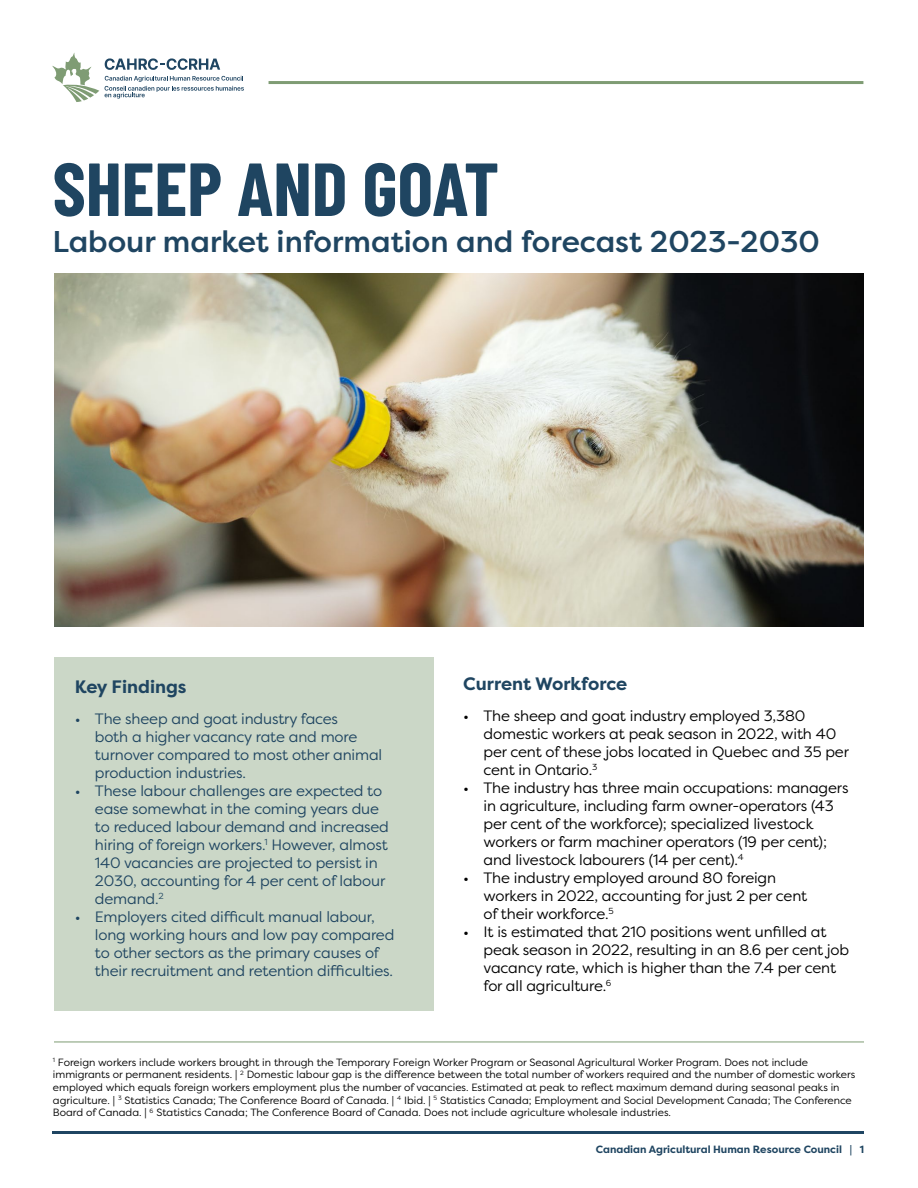
<style>
.page{position:relative;width:918px;height:1188px;background:#fff}
.page>*{position:absolute;margin:0;border:0;box-sizing:border-box;transform-origin:0 0}
.t1{font:700 75px "Barlow Condensed";color:#1f4561}
.t2{font:500 30px "Filson Pro";color:#1f4561}
.t3{font:700 18px "Filson Pro";color:#1f4561}
.t4{font:15px/18px "Filson Pro";letter-spacing:-.01em;color:#000}
.t5{font:15px/18px "Filson Pro";letter-spacing:-.01em;color:#1f4561}
.t6{font:10.5px/12.6px "Filson Pro";color:#000}
.t7{font:700 10.5px "Filson Pro";color:#1f4561}
</style>
<div class="page">
<svg style="left:105px;top:76px;width:139px;height:23px"></svg>
<svg style="left:105px;top:58px;width:115px;height:12px"></svg>
<svg style="left:52px;top:53px;width:47px;height:49px"></svg>
<hr style="left:269px;top:81px;width:594px;height:3px;background:#7f9c74">
<hr style="left:52px;top:1131px;width:811px;height:3px;background:#1f4562">
<div style="left:54px;top:657px;width:379px;height:354px;background:#cbd7c7"></div>
<img style="left:54px;top:273px;width:810px;height:354px">
<hr style="left:54px;top:1042px;width:810px;height:1px;background:#7d9b73">
<h1 class="t1" style="left:52px;top:136px;width:448px">SHEEP AND GOAT</h1>
<h2 class="t2" style="left:52px;top:221px;width:769px">Labour market information and forecast 2023-2030</h2>
<h3 class="t3" style="left:75px;top:675px;width:113px">Key Findings</h3>
<h3 class="t5" style="left:95px;top:710px;width:289px;text-indent:-20px">• The sheep and goat industry faces<br>both a higher vacancy rate and more turnover compared to most other animal production industries.</h3>
<p class="t5" style="left:95px;top:782px;width:296px;text-indent:-20px">• These labour challenges are expected to ease somewhat in the coming years due to reduced labour demand and increased hiring of foreign workers.<sup>1</sup> However, almost 140 vacancies are projected to persist in 2030, accounting for 4 per cent of labour demand.<sup>2</sup></p>
<h3 class="t5" style="left:95px;top:908px;width:301px;text-indent:-20px">• Employers cited difficult manual labour, long working hours and low pay compared to other sectors as the primary causes of their recruitment and retention difficulties.</h3>
<h3 class="t3" style="left:463px;top:672px;width:166px">Current Workforce</h3>
<h3 class="t4" style="left:484px;top:707px;width:367px;text-indent:-20px">• The sheep and goat industry employed 3,380 domestic workers at peak season in 2022, with 40 per cent of these jobs located in Quebec and 35 per cent in Ontario.<sup>3</sup></h3>
<p class="t4" style="left:484px;top:779px;width:366px;text-indent:-20px">• The industry has three main occupations: managers in agriculture, including farm owner-operators (43 per cent of the workforce); specialized livestock workers or farm machiner operators (19 per cent); and livestock labourers (14 per cent).<sup>4</sup></p>
<h3 class="t4" style="left:484px;top:869px;width:325px;text-indent:-20px">• The industry employed around 80 foreign workers in 2022, accounting for just 2 per cent of their workforce.<sup>5</sup></h3>
<h3 class="t4" style="left:484px;top:923px;width:367px;text-indent:-20px">• It is estimated that 210 positions went unfilled at peak season in 2022, resulting in an 8.6 per cent job vacancy rate, which is higher than the 7.4 per cent for all agriculture.<sup>6</sup></h3>
<p class="t6" style="left:53px;top:1056px;width:804px"><sup>1</sup> Foreign workers include workers brought in through the Temporary Foreign Worker Program or Seasonal Agricultural Worker Program. Does not include immigrants or permanent residents. | <sup>2</sup> Domestic labour gap is the difference between the total number of workers required and the number of domestic workers employed which equals foreign workers employment plus the number of vacancies. Estimated at peak to reflect maximum demand during seasonal peaks in agriculture. | <sup>3</sup> Statistics Canada; The Conference Board of Canada. | <sup>4</sup> Ibid. | <sup>5</sup> Statistics Canada; Employment and Social Development Canada; The Conference Board of Canada. | <sup>6</sup> Statistics Canada; The Conference Board of Canada. Does not include agriculture wholesale industries.</p>
<p class="t7" style="left:596px;top:1142px;width:270px">Canadian Agricultural Human Resource Council | 1</p>
</div>
